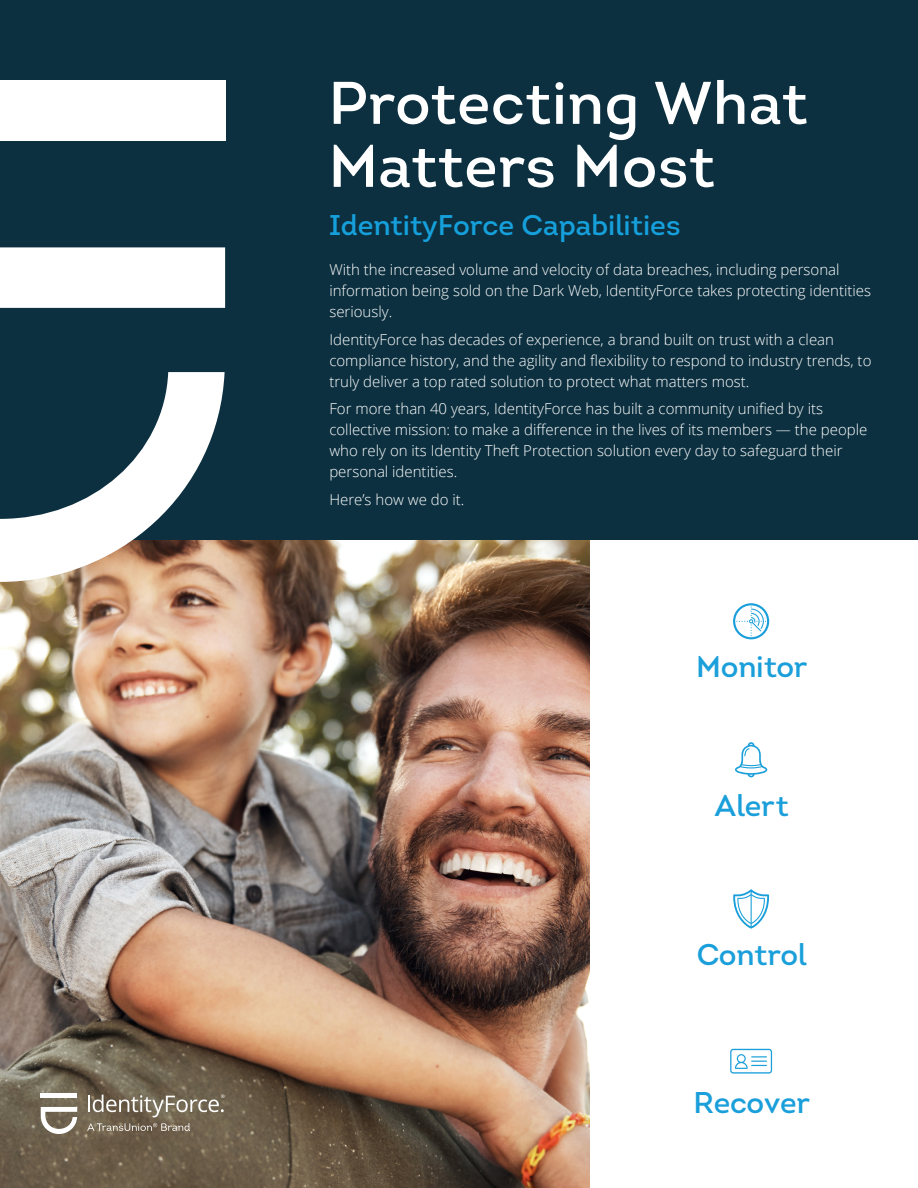
<style>
.page{position:relative;width:918px;height:1188px;background:#fff}
.page>*{position:absolute;margin:0;border:0;box-sizing:border-box;transform-origin:0 0}
.t1{font:600 60px/63px "Intro";letter-spacing:.01em;color:#fff}
.t2{font:600 30px "Intro";letter-spacing:-.005em;color:#1a9fda}
.t3{font:600 28.5px "Intro";color:#16a0db}
.t4{font:300 15px/21px "Open Sans";color:#fff}
</style>
<div class="page">
<img style="left:0;top:540px;width:589px;height:648px">
<div style="left:0;top:0;width:918px;height:540px;background:#0c3040"></div>
<div style="left:0;top:80px;width:225px;height:60px;background:#fff"></div>
<svg style="left:0;top:247px;width:225px;height:335px"></svg>
<div style="left:41px;top:1093px;width:36px;height:5px;background:#fff"></div>
<svg style="left:41px;top:1107px;width:36px;height:27px"></svg>
<svg style="left:87px;top:1095px;width:138px;height:36px;background:#887d6b"></svg>
<svg style="left:733px;top:603px;width:36px;height:36px"></svg>
<svg style="left:735px;top:742px;width:32px;height:35px"></svg>
<svg style="left:733px;top:889px;width:36px;height:40px"></svg>
<svg style="left:730px;top:1049px;width:42px;height:25px"></svg>
<h1 class="t1" style="left:328px;top:71px;width:481px">Protecting What<br>Matters Most</h1>
<h3 class="t3" style="left:329px;top:207px;width:353px">IdentityForce Capabilities</h3>
<p class="t4" style="left:329px;top:259px;width:543px">With the increased volume and velocity of data breaches, including personal information being sold on the Dark Web, IdentityForce takes protecting identities seriously.</p>
<p class="t4" style="left:329px;top:328px;width:544px">IdentityForce has decades of experience, a brand built on trust with a clean compliance history, and the agility and flexibility to respond to industry trends, to truly deliver a top rated solution to protect what matters most.</p>
<p class="t4" style="left:329px;top:398px;width:539px">For more than 40 years, IdentityForce has built a community unified by its collective mission: to make a difference in the lives of its members — the people who rely on its Identity Theft Protection solution every day to safeguard their personal identities.</p>
<p class="t4" style="left:329px;top:489px;width:137px">Here’s how we do it.</p>
<h2 class="t2" style="left:696px;top:648px;width:113px">Monitor</h2>
<h2 class="t2" style="left:715px;top:787px;width:76px">Alert</h2>
<h2 class="t2" style="left:697px;top:936px;width:111px">Control</h2>
<h2 class="t2" style="left:694px;top:1083px;width:118px">Recover</h2>
</div>
